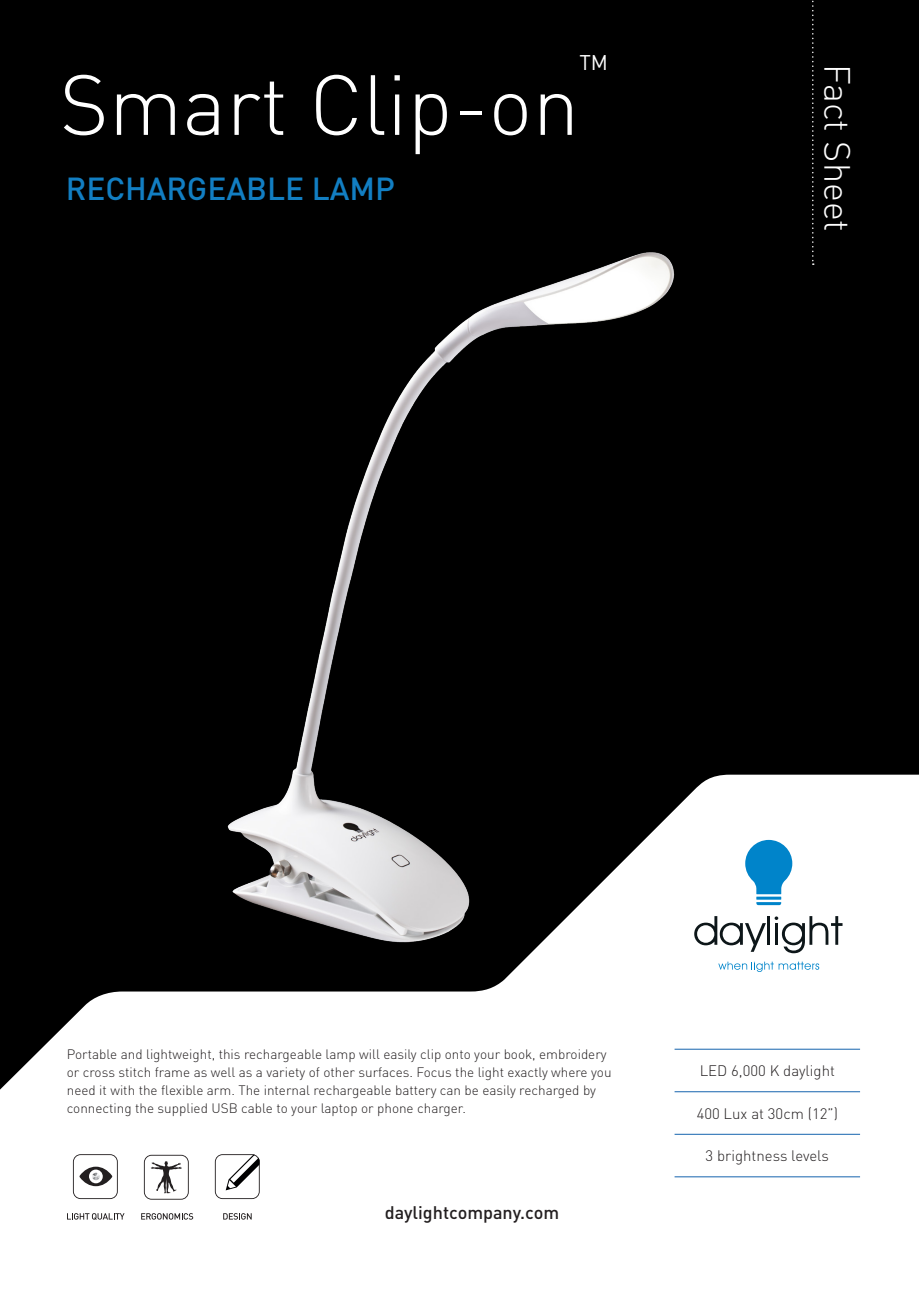
<style>
.page{position:relative;width:919px;height:1289px;background:#fff}
.page>*{position:absolute;margin:0;border:0;box-sizing:border-box;transform-origin:0 0}
.t1{font:300 83.7px "DIN Pro";color:#fff}
.t2{font:300 36px "DIN Pro";color:#fff}
.t3{font:500 31.5px "DIN Pro";color:#127ec2}
.t4{font:21px "DIN Pro";color:#fff}
.t5{font:500 18px "DIN Pro";color:#231f20}
.t6{font:300 15px "DIN Pro";color:#231f20}
.t7{font:300 13.5px/18px "DIN Pro";color:#231f20}
</style>
<div class="page">
<div style="left:0;top:0;width:918px;height:1288px;background:#000"></div>
<div style="left:0;top:774px;width:918px;height:514px;background:#fff"></div>
<hr style="left:674px;top:1048px;width:186px;height:1px;background:#1664ae">
<hr style="left:674px;top:1091px;width:186px;height:1px;background:#1664ae">
<hr style="left:674px;top:1133px;width:186px;height:1px;background:#1664ae">
<hr style="left:674px;top:1176px;width:186px;height:1px;background:#1664ae">
<svg style="left:73px;top:1154px;width:45px;height:44px;background:#cfcecf"></svg>
<svg style="left:144px;top:1154px;width:45px;height:45px;background:#d3d2d3"></svg>
<svg style="left:141px;top:1213px;width:52px;height:6px"></svg>
<svg style="left:67px;top:1213px;width:57px;height:6px"></svg>
<svg style="left:223px;top:1213px;width:29px;height:6px"></svg>
<svg style="left:215px;top:1154px;width:45px;height:44px;background:#d1d1d1"></svg>
<img style="left:17px;top:209px;width:834px;height:777px">
<svg style="left:812px;top:0;width:1px;height:265px"></svg>
<h1 class="t1" style="left:60px;top:41px;width:521px">Smart Clip-on</h1>
<h3 class="t4" style="left:579px;top:47px;width:30px">TM</h3>
<h3 class="t3" style="left:66px;top:164px;width:331px">RECHARGEABLE LAMP</h3>
<h2 class="t2" style="left:864px;top:64px;width:169px;rotate:90deg">Fact Sheet</h2>
<p class="t7" style="left:67px;top:1044px;width:546px">Portable and lightweight, this rechargeable lamp will easily clip onto your book, embroidery or cross stitch frame as well as a variety of other surfaces. Focus the light exactly where you need it with the flexible arm. The internal rechargeable battery can be easily recharged by connecting the supplied USB cable to your laptop or phone charger.</p>
<h3 class="t5" style="left:385px;top:1198px;width:176px">daylightcompany.com</h3>
<p class="t6" style="left:699px;top:1059px;width:137px">LED 6,000 K daylight</p>
<p class="t6" style="left:696px;top:1101px;width:143px">400 Lux at 30cm (12”)</p>
<p class="t6" style="left:705px;top:1144px;width:125px">3 brightness levels</p>
</div>
